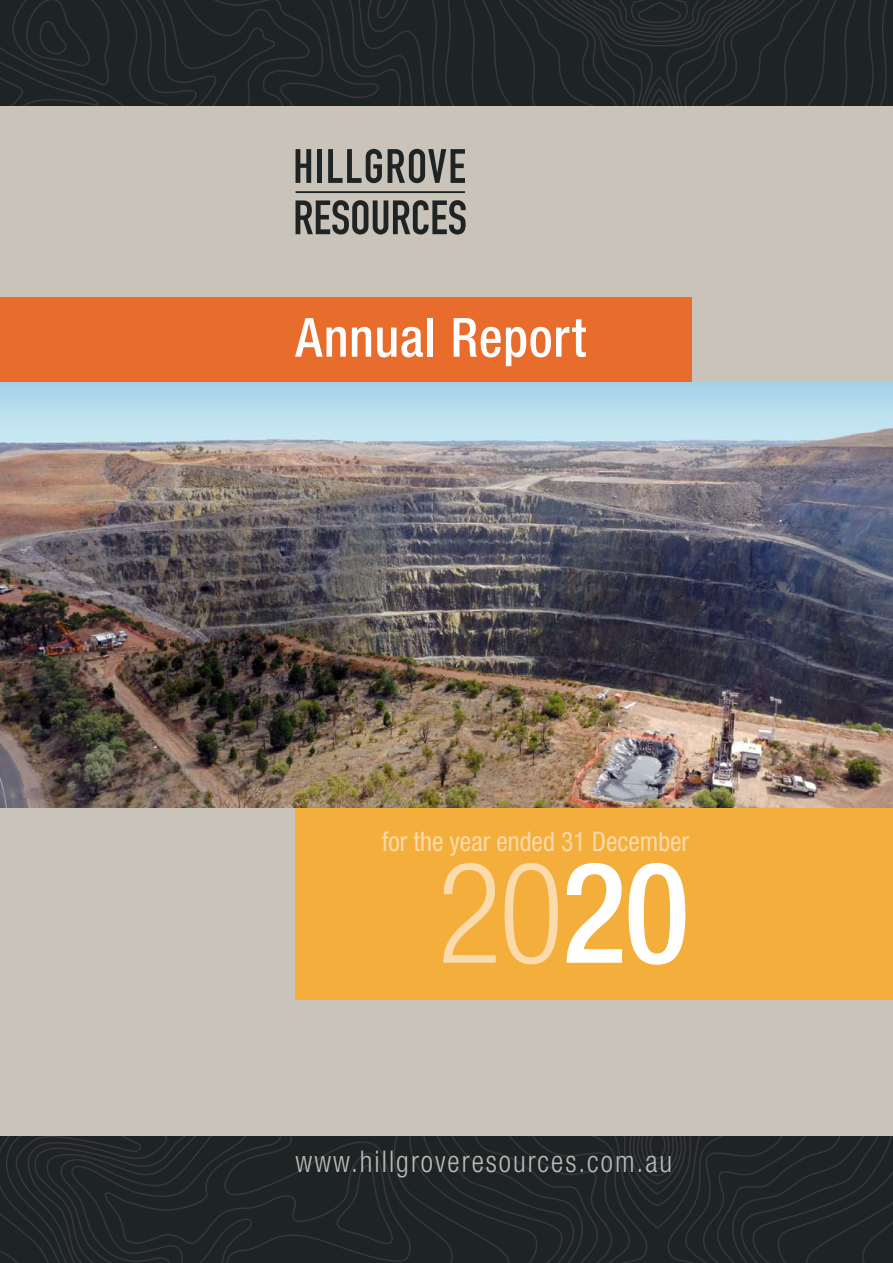
<style>
.page{position:relative;width:893px;height:1263px;background:#fff}
.page>*{position:absolute;margin:0;border:0;box-sizing:border-box;transform-origin:0 0}
.t1{font:300 condensed 141px "Helvetica Neue";color:#fbdaab;scale:.95 1}
.t2{font:500 condensed 54px "Helvetica Neue";letter-spacing:.015em;color:#fff;scale:.95 1}
.t3{font:300 condensed 30px "Helvetica Neue";letter-spacing:.07em;color:#bcbaba;scale:.95 1}
.t4{font:condensed 27px "Helvetica Neue";color:#fbdaab;scale:.95 1}
.s1{font-weight:500;color:#fff}
</style>
<div class="page">
<svg style="left:0;top:0;width:893px;height:106px;background:#202526"></svg>
<svg style="left:0;top:1135px;width:893px;height:128px;background:#212627"></svg>
<div style="left:0;top:106px;width:893px;height:1029px;background:#c9c3ba"></div>
<div style="left:0;top:298px;width:691px;height:85px;background:#e86d2c"></div>
<div style="left:296px;top:808px;width:597px;height:191px;background:#f4ae3c"></div>
<svg style="left:296px;top:149px;width:15px;height:34px"></svg>
<div style="left:317px;top:149px;width:5px;height:34px;background:#1e2324"></div>
<svg style="left:328px;top:149px;width:54px;height:34px"></svg>
<svg style="left:388px;top:149px;width:77px;height:34px"></svg>
<svg style="left:296px;top:200px;width:170px;height:34px"></svg>
<hr style="left:296px;top:191px;width:169px;height:2px;background:#1e2324">
<img style="left:0;top:383px;width:893px;height:425px">
<p class="t2" style="left:296px;top:305px;width:307px">Annual Report</p>
<p class="t4" style="left:382px;top:825px;width:325px">for the year ended 31 December</p>
<p class="t1" style="left:437px;top:832px;width:266px">20<span class="s1">20</span></p>
<p class="t3" style="left:296px;top:1144px;width:398px">www.hillgroveresources.com.au</p>
</div>
